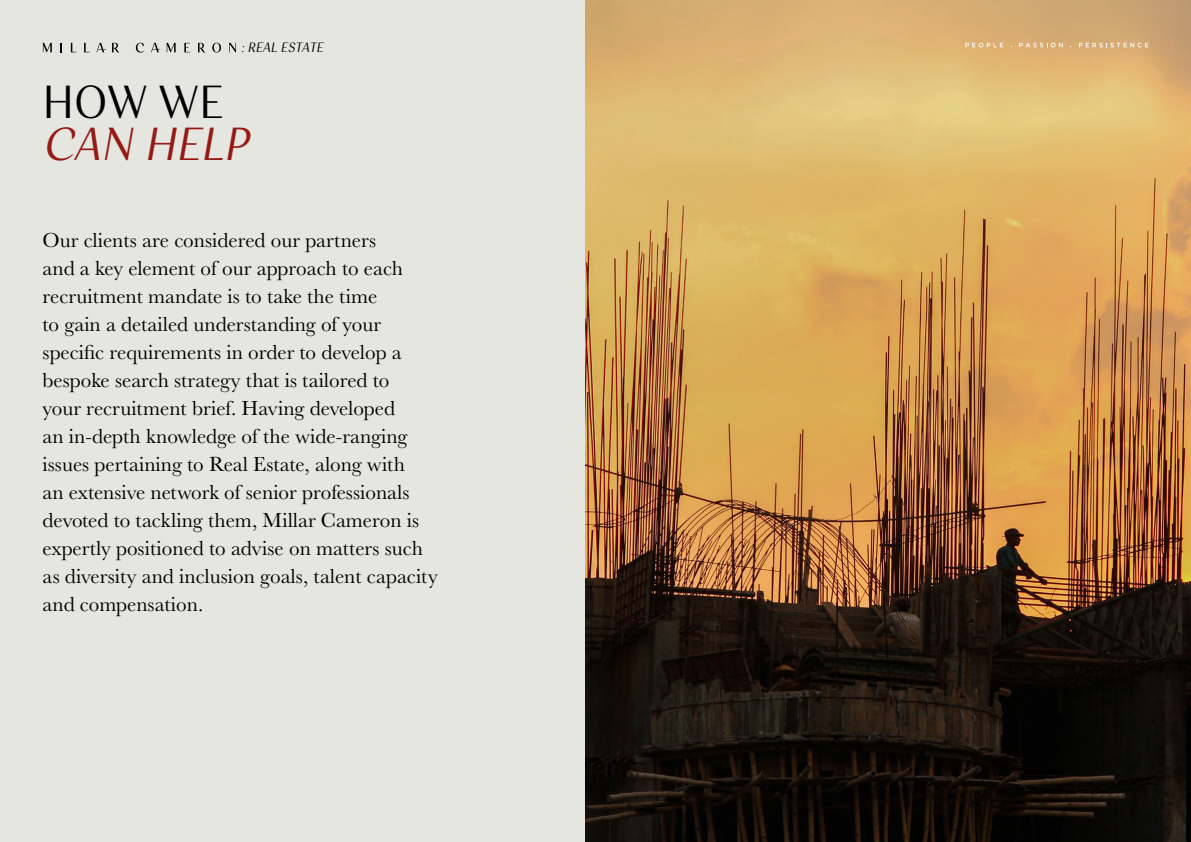
<style>
.page{position:relative;width:1191px;height:842px;background:#e6e6e1}
.page>*{position:absolute;margin:0;border:0;box-sizing:border-box;transform-origin:0 0}
.t1{font:italic 48px "Senlot Nor Boo";color:#971914}
.t2{font:48px "Senlot Nor Boo";color:#000}
.t3{font:21px/28px "Baskerville URW";color:#000}
.t4{font:italic 14px "Senlot Nor Boo";color:#000}
</style>
<div class="page">
<img style="left:585px;top:0;width:606px;height:842px">
<svg style="left:965px;top:43px;width:38px;height:4px"></svg>
<svg style="left:1019px;top:43px;width:44px;height:4px"></svg>
<svg style="left:1079px;top:43px;width:69px;height:4px"></svg>
<svg style="left:43px;top:43px;width:9px;height:9px"></svg>
<svg style="left:71px;top:43px;width:5px;height:9px"></svg>
<svg style="left:84px;top:43px;width:6px;height:9px"></svg>
<svg style="left:96px;top:43px;width:10px;height:9px"></svg>
<svg style="left:112px;top:43px;width:7px;height:10px"></svg>
<svg style="left:136px;top:43px;width:8px;height:10px"></svg>
<svg style="left:151px;top:43px;width:9px;height:9px"></svg>
<svg style="left:166px;top:43px;width:10px;height:9px"></svg>
<svg style="left:184px;top:43px;width:6px;height:9px"></svg>
<svg style="left:198px;top:43px;width:7px;height:10px"></svg>
<svg style="left:212px;top:43px;width:9px;height:10px"></svg>
<svg style="left:229px;top:43px;width:7px;height:9px"></svg>
<p class="t4" style="left:241px;top:39px;width:87px">:REAL ESTATE</p>
<h1 class="t2" style="left:43px;top:74px;width:183px">HOW WE</h1>
<h1 class="t1" style="left:43px;top:116px;width:217px">CAN HELP</h1>
<p class="t3" style="left:43px;top:225px;width:397px">Our clients are considered our partners<br>and a key element of our approach to each recruitment mandate is to take the time<br>to gain a detailed understanding of your specific requirements in order to develop a bespoke search strategy that is tailored to<br>your recruitment brief. Having developed<br>an in-depth knowledge of the wide-ranging issues pertaining to Real Estate, along with<br>an extensive network of senior professionals devoted to tackling them, Millar Cameron is expertly positioned to advise on matters such as diversity and inclusion goals, talent capacity and compensation.</p>
</div>
